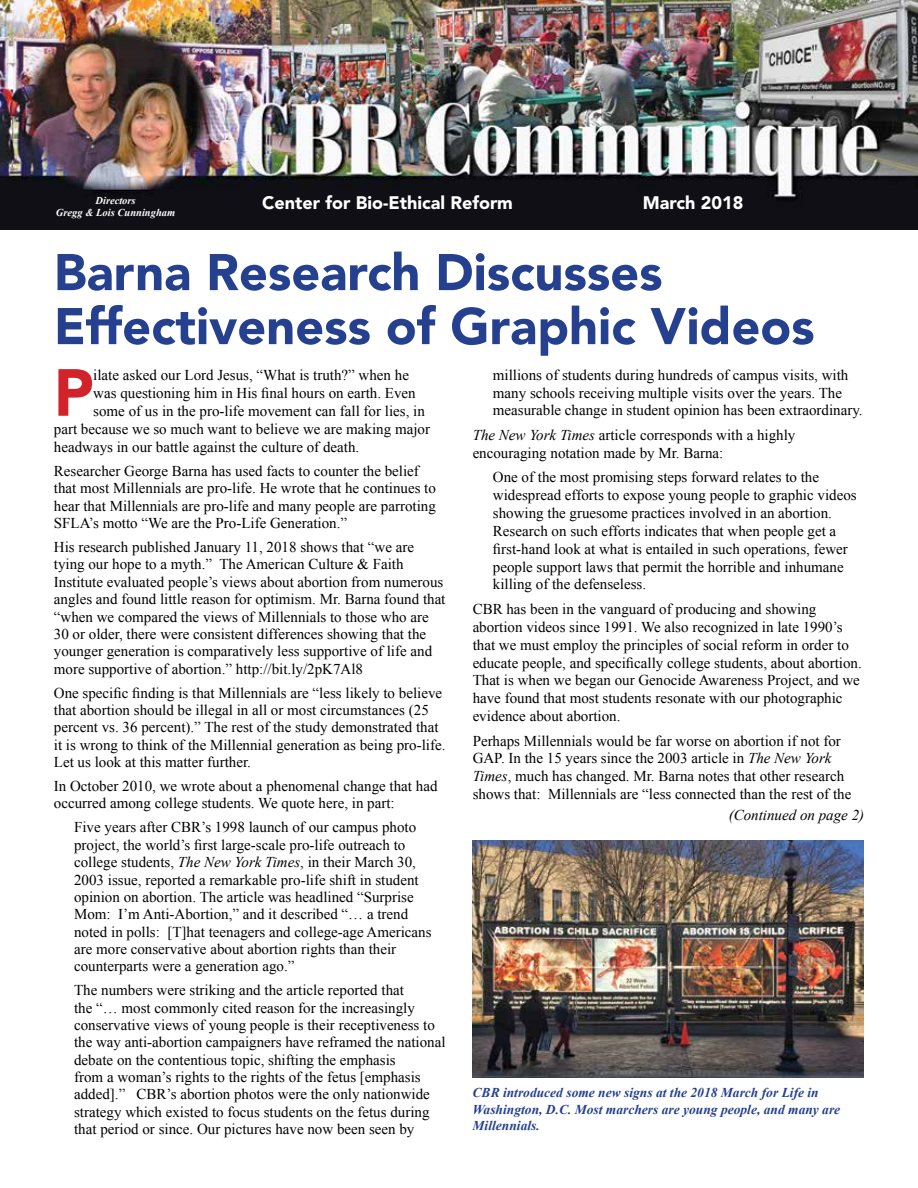
<style>
.page{position:relative;width:918px;height:1188px;background:#fff}
.page>*{position:absolute;margin:0;border:0;box-sizing:border-box;transform-origin:0 0}
.t1{font:900 65.85px "Avenir";color:#d2232a;scale:.96 1}
.t2{font:900 51px/54px "Avenir";color:#25408f}
.t3{font:900 18px "Avenir";color:#fff}
.t4{font:15px/17.4px "Times New Roman";color:#000}
.t5{font:italic 15px "Times New Roman";color:#000}
.t6{font:italic 700 13.5px/16.2px "Times New Roman";color:#25408f}
.t7{font:italic 700 10.5px "Times New Roman";color:#fff}
.s1{font-style:italic}
</style>
<div class="page">
<img style="left:0;top:0;width:918px;height:230px">
<img style="left:472px;top:840px;width:392px;height:238px">
<p class="t7" style="left:96px;top:194px;width:42px">Directors</p>
<p class="t3" style="left:262px;top:192px;width:252px">Center for Bio-Ethical Reform</p>
<p class="t3" style="left:643px;top:192px;width:102px">March 2018</p>
<p class="t7" style="left:56px;top:207px;width:121px">Gregg &amp; Lois Cunningham</p>
<h2 class="t2" style="left:54px;top:245px;width:762px">Barna Research Discusses<br>Effectiveness of Graphic Videos</h2>
<h1 class="t1" style="left:54px;top:353px;width:43px">P</h1>
<p class="t4" style="left:93px;top:366px;width:317px">ilate asked our Lord Jesus, “What is truth?” when he</p>
<p class="t4" style="left:493px;top:366px;width:371px;line-height:17.9px">millions of students during hundreds of campus visits, with many schools receiving multiple visits over the years. The measurable change in student opinion has been extraordinary.</p>
<p class="t4" style="left:473px;top:426px;width:324px;line-height:17.9px"><span class="s1">The New York Times</span> article corresponds with a highly encouraging notation made by Mr. Barna:</p>
<p class="t4" style="left:493px;top:468px;width:365px;line-height:17.9px">One of the most promising steps forward relates to the widespread efforts to expose young people to graphic videos showing the gruesome practices involved in an abortion.<br>Research on such efforts indicates that when people get a first-hand look at what is entailed in such operations, fewer people support laws that permit the horrible and inhumane killing of the defenseless.</p>
<p class="t4" style="left:473px;top:600px;width:391px;line-height:17.9px">CBR has been in the vanguard of producing and showing abortion videos since 1991. We also recognized in late 1990’s that we must employ the principles of social reform in order to educate people, and specifically college students, about abortion.<br>That is when we began our Genocide Awareness Project, and we have found that most students resonate with our photographic evidence about abortion.</p>
<p class="t4" style="left:473px;top:731px;width:380px;line-height:17.9px">Perhaps Millennials would be far worse on abortion if not for GAP. In the 15 years since the 2003 article in <span class="s1">The New York Times</span>, much has changed. Mr. Barna notes that other research shows that: Millennials are “less connected than the rest of the</p>
<p class="t5" style="left:729px;top:807px;width:137px">(Continued on page 2)</p>
<p class="t4" style="left:93px;top:384px;width:324px">was questioning him in His final hours on earth. Even</p>
<p class="t4" style="left:93px;top:402px;width:333px">some of us in the pro-life movement can fall for lies, in</p>
<p class="t4" style="left:54px;top:420px;width:378px">part because we so much want to believe we are making major</p>
<p class="t4" style="left:54px;top:438px;width:307px">headways in our battle against the culture of death.</p>
<p class="t4" style="left:54px;top:462px;width:384px">Researcher George Barna has used facts to counter the belief that most Millennials are pro-life. He wrote that he continues to hear that Millennials are pro-life and many people are parroting SFLA’s motto “We are the Pro-Life Generation.”</p>
<p class="t4" style="left:54px;top:538px;width:393px">His research published January 11, 2018 shows that “we are tying our hope to a myth.” The American Culture &amp; Faith Institute evaluated people’s views about abortion from numerous angles and found little reason for optimism. Mr. Barna found that “when we compared the views of Millennials to those who are 30 or older, there were consistent differences showing that the younger generation is comparatively less supportive of life and more supportive of abortion.” http://bit.ly/2pK7Al8</p>
<p class="t4" style="left:54px;top:684px;width:393px">One specific finding is that Millennials are “less likely to believe that abortion should be illegal in all or most circumstances (25 percent vs. 36 percent).” The rest of the study demonstrated that it is wrong to think of the Millennial generation as being pro-life.<br>Let us look at this matter further.</p>
<p class="t4" style="left:54px;top:777px;width:385px">In October 2010, we wrote about a phenomenal change that had occurred among college students. We quote here, in part:</p>
<p class="t4" style="left:74px;top:819px;width:359px">Five years after CBR’s 1998 launch of our campus photo project, the world’s first large-scale pro-life outreach to college students, <span class="s1">The New York Times</span>, in their March 30, 2003 issue, reported a remarkable pro-life shift in student opinion on abortion. The article was headlined “Surprise Mom: I’m Anti-Abortion,” and it described “… a trend noted in polls: [T]hat teenagers and college-age Americans are more conservative about abortion rights than their counterparts were a generation ago.”</p>
<p class="t4" style="left:74px;top:981px;width:373px">The numbers were striking and the article reported that<br>the “… most commonly cited reason for the increasingly conservative views of young people is their receptiveness to the way anti-abortion campaigners have reframed the national debate on the contentious topic, shifting the emphasis<br>from a woman’s rights to the rights of the fetus [emphasis added].” CBR’s abortion photos were the only nationwide strategy which existed to focus students on the fetus during that period or since. Our pictures have now been seen by</p>
<p class="t6" style="left:473px;top:1085px;width:369px">CBR introduced some new signs at the 2018 March for Life in<br>Washington, D.C. Most marchers are young people, and many are<br>Millennials.</p>
</div>
